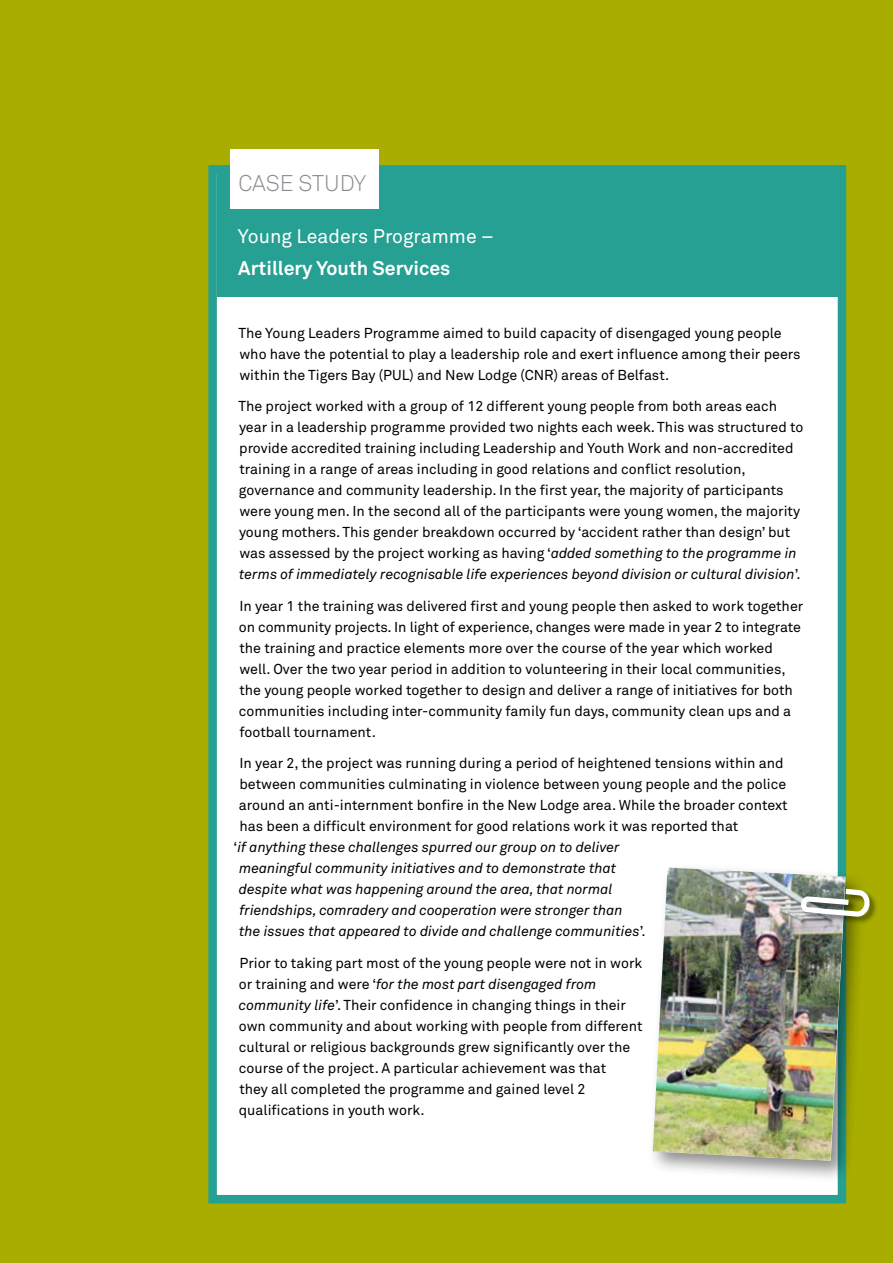
<style>
.page{position:relative;width:893px;height:1263px;background:#a8ad00}
.page>*{position:absolute;margin:0;border:0;box-sizing:border-box;transform-origin:0 0}
.t1{font:22.5px "Akkurat Light Pro";letter-spacing:-.005em;color:#89898f}
.t2{font:19.5px "Akkurat Pro";color:#fff}
.t3{font:700 19.5px "Akkurat Pro";color:#fff}
.t4{font:14.25px/21px "Akkurat Pro";color:#000}
.t5{font:italic 14.25px "Akkurat Pro";color:#000}
.s1{font-style:italic}
.s2{font-style:normal}
</style>
<div class="page">
<div style="left:208px;top:165px;width:638px;height:1038px;background:#fff;border:9px solid #25a092"></div>
<div style="left:217px;top:173px;width:621px;height:124px;background:#25a092"></div>
<div style="left:230px;top:150px;width:148px;height:59px;background:#fff"></div>
<div style="left:647px;top:862px;width:221px;height:321px;background:#000;opacity:.45"></div>
<img style="left:653px;top:867px;width:192px;height:294px">
<div style="left:801px;top:889px;width:77px;height:36px;background:#000;opacity:.45"></div>
<svg style="left:800px;top:889px;width:70px;height:28px"></svg>
<h1 class="t1" style="left:239px;top:169px;width:129px">CASE STUDY</h1>
<h2 class="t2" style="left:238px;top:225px;width:258px">Young Leaders Programme –</h2>
<h2 class="t3" style="left:238px;top:256px;width:214px">Artillery Youth Services</h2>
<p class="t4" style="left:238px;top:322px;width:564px">The Young Leaders Programme aimed to build capacity of disengaged young people who have the potential to play a leadership role and exert influence among their peers within the Tigers Bay (PUL) and New Lodge (CNR) areas of Belfast.</p>
<p class="t4" style="left:238px;top:396px;width:566px">The project worked with a group of 12 different young people from both areas each year in a leadership programme provided two nights each week. This was structured to provide accredited training including Leadership and Youth Work and non-accredited training in a range of areas including in good relations and conflict resolution, governance and community leadership. In the first year, the majority of participants were young men. In the second all of the participants were young women, the majority young mothers. This gender breakdown occurred by ‘accident rather than design’ but was assessed by the project working as having ‘<span class="s1">added something to the programme in terms of immediately recognisable life experiences beyond division or cultural division</span>’.</p>
<p class="t4" style="left:239px;top:595px;width:566px">In year 1 the training was delivered first and young people then asked to work together on community projects. In light of experience, changes were made in year 2 to integrate the training and practice elements more over the course of the year which worked well. Over the two year period in addition to volunteering in their local communities, the young people worked together to design and deliver a range of initiatives for both communities including inter-community family fun days, community clean ups and a football tournament.</p>
<p class="t4" style="left:239px;top:753px;width:546px">In year 2, the project was running during a period of heightened tensions within and</p>
<p class="t4" style="left:239px;top:774px;width:548px">between communities culminating in violence between young people and the police</p>
<p class="t4" style="left:239px;top:795px;width:550px">around an anti-internment bonfire in the New Lodge area. While the broader context</p>
<p class="t4" style="left:239px;top:816px;width:500px">has been a difficult environment for good relations work it was reported that</p>
<p class="t5" style="left:234px;top:839px;width:387px"><span class="s2">‘</span>if anything these challenges spurred our group on to deliver</p>
<p class="t5" style="left:239px;top:860px;width:379px">meaningful community initiatives and to demonstrate that</p>
<p class="t5" style="left:239px;top:881px;width:375px">despite what was happening around the area, that normal</p>
<p class="t5" style="left:239px;top:902px;width:385px">friendships, comradery and cooperation were stronger than</p>
<p class="t5" style="left:239px;top:923px;width:408px">the issues that appeared to divide and challenge communities<span class="s2">’.</span></p>
<p class="t4" style="left:239px;top:953px;width:405px">Prior to taking part most of the young people were not in work or training and were ‘<span class="s1">for the most part disengaged from community life</span>’. Their confidence in changing things in their own community and about working with people from different cultural or religious backgrounds grew significantly over the course of the project. A particular achievement was that<br>they all completed the programme and gained level 2 qualifications in youth work.</p>
</div>
